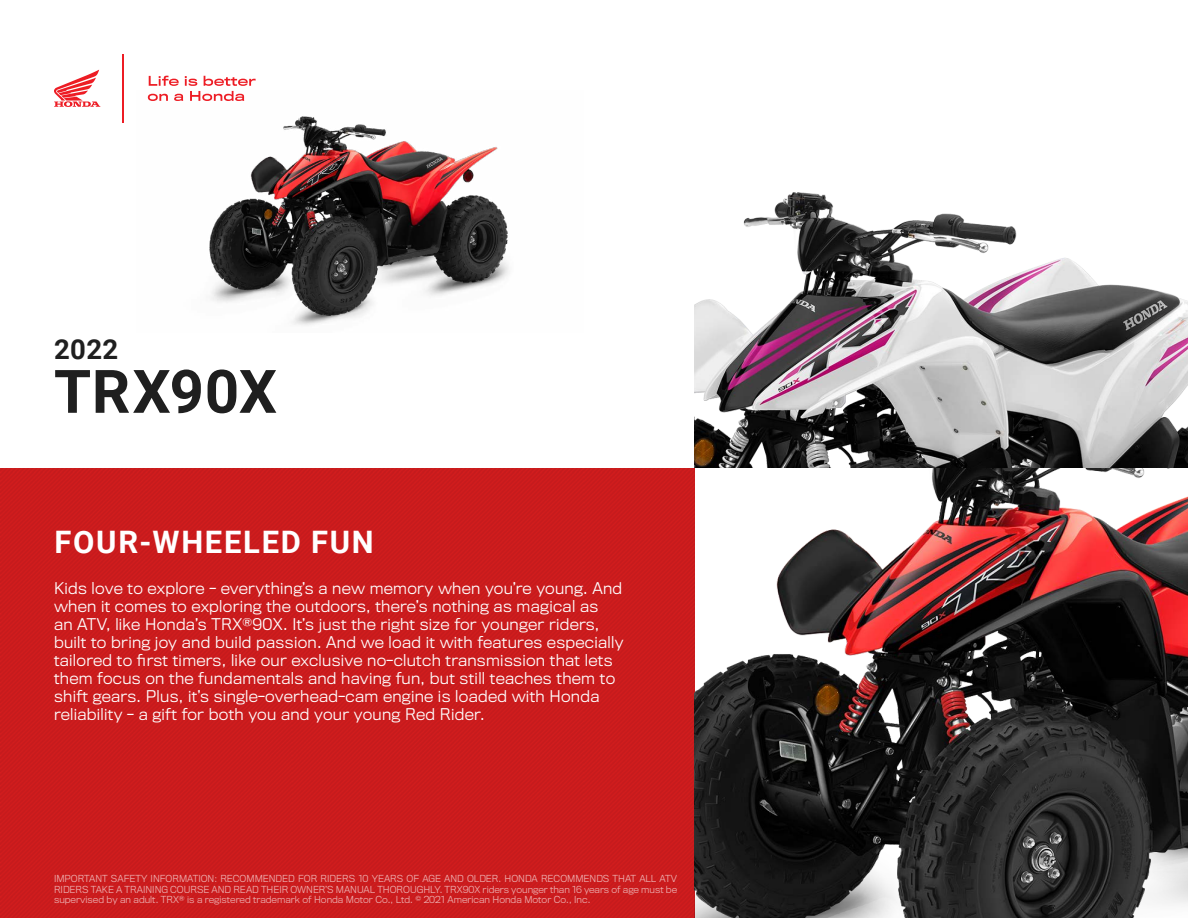
<style>
.page{position:relative;width:1188px;height:918px;background:#fff}
.page>*{position:absolute;margin:0;border:0;box-sizing:border-box;transform-origin:0 0}
.t1{font:700 60px "Roboto";letter-spacing:.01em;color:#1f1f1f}
.Headline{font:700 31.05px "Roboto";letter-spacing:.055em;color:#fff}
.t2{font:700 27.45px "Roboto";color:#1f1f1f}
.IntroParagraph{font:300 15px/18px "Titling Gothic FB";letter-spacing:.02em;color:#fff}
.t3{font:300 9px/10.5px "Titling Gothic FB";color:#fff;text-align:justify}
</style>
<div class="page">
<div style="left:0;top:468px;width:695px;height:450px;background:#ca1b1d"></div>
<img style="left:147px;top:96px;width:362px;height:230px">
<svg style="left:54px;top:70px;width:46px;height:37px"></svg>
<svg style="left:148px;top:76px;width:108px;height:25px"></svg>
<hr style="left:122px;top:54px;width:2px;height:69px;background:#ed1c24">
<img style="left:695px;top:192px;width:493px;height:726px">
<p class="t2" style="left:54px;top:330px;width:66px">2022</p>
<p class="t1" style="left:54px;top:349px;width:224px">TRX90X</p>
<p class="Headline" style="left:55px;top:520px;width:321px">FOUR-WHEELED FUN</p>
<p class="IntroParagraph" style="left:54px;top:579px;width:571px">Kids love to explore - everything’s a new memory when you’re young. And when it comes to exploring the outdoors, there’s nothing as magical as<br>an ATV, like Honda’s TRX®90X. It’s just the right size for younger riders, built to bring joy and build passion. And we load it with features especially tailored to first timers, like our exclusive no-clutch transmission that lets them focus on the fundamentals and having fun, but still teaches them to shift gears. Plus, it’s single-overhead-cam engine is loaded with Honda reliability - a gift for both you and your young Red Rider.</p>
<p class="t3" style="left:54px;top:873px;width:625px">IMPORTANT SAFETY INFORMATION: RECOMMENDED FOR RIDERS 10 YEARS OF AGE AND OLDER. HONDA RECOMMENDS THAT ALL ATV RIDERS TAKE A TRAINING COURSE AND READ THEIR OWNER’S MANUAL THOROUGHLY. TRX90X riders younger than 16 years of age must be supervised by an adult. TRX® is a registered trademark of Honda Motor Co., Ltd. © 2021 American Honda Motor Co., Inc.</p>
</div>
